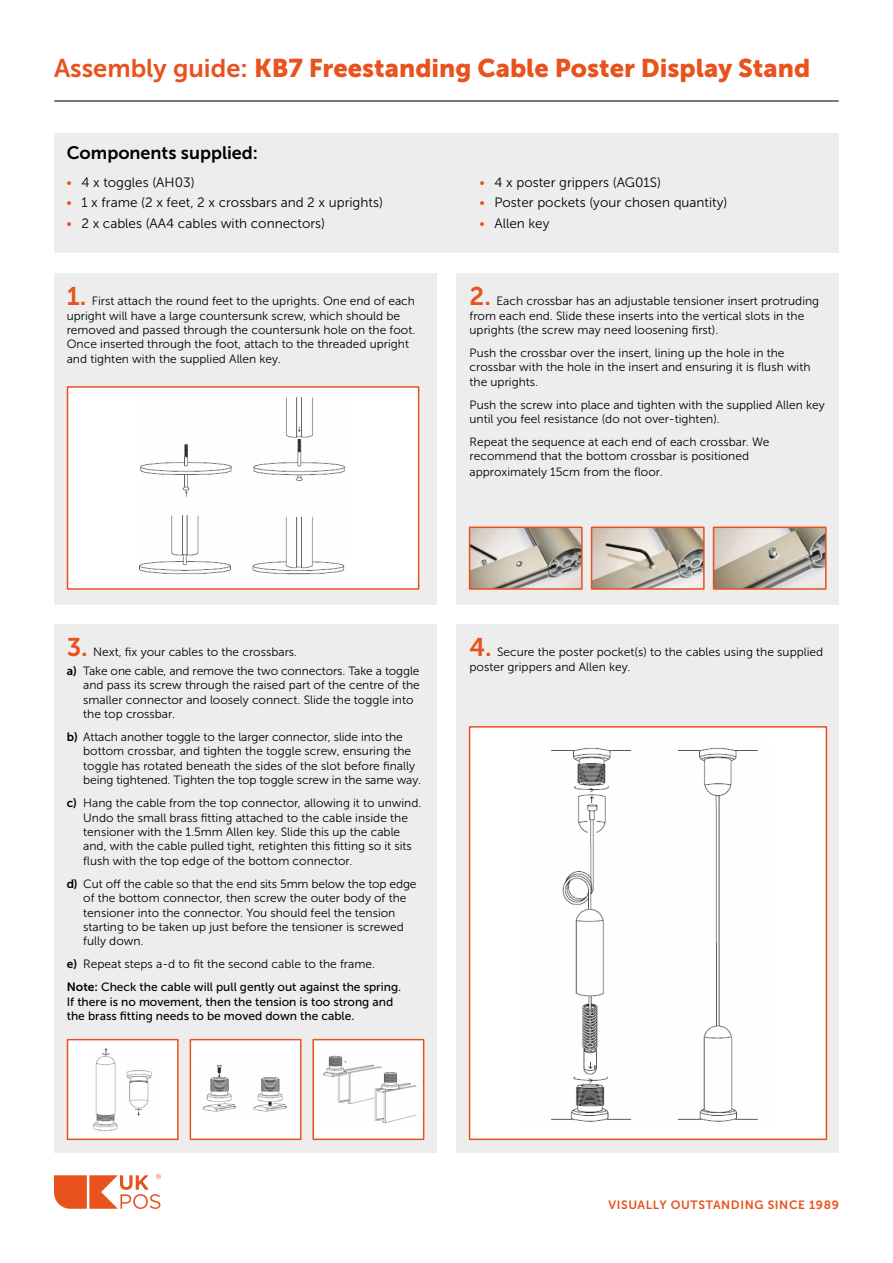
<style>
.page{position:relative;width:893px;height:1263px;background:#fff}
.page>*{position:absolute;margin:0;border:0;box-sizing:border-box;transform-origin:0 0}
.t1{font:25.5px "Museo Sans 900";color:#e9511d}
.t2{font:18px "Museo Sans 700";color:#000}
.t3{font:13.5px "Museo Sans 300";color:#000}
.t4{font:12px/14.4px "Museo Sans 300";color:#000}
.t5{font:12px/14.4px "Museo Sans 500";color:#000}
.t6{font:12px "Museo Sans 700";letter-spacing:.05em;color:#e9511d}
.s1{font-family:"Museo Sans 700"}
.s2{color:#e9511d}
.s3{font-family:"Museo Sans 700";font-size:25.5px;color:#e9511d}
</style>
<div class="page">
<svg style="left:54px;top:1174px;width:107px;height:35px"></svg>
<hr style="left:55px;top:100px;width:783px;height:2px;background:#4d4d4e">
<div style="left:54px;top:133px;width:785px;height:119px;background:#ededed"></div>
<div style="left:54px;top:273px;width:382px;height:332px;background:#ededed"></div>
<div style="left:457px;top:273px;width:382px;height:332px;background:#ededed"></div>
<div style="left:54px;top:624px;width:382px;height:528px;background:#ededed"></div>
<div style="left:457px;top:624px;width:382px;height:528px;background:#ededed"></div>
<div style="left:67px;top:386px;width:352px;height:204px;background:#fff;border:2px solid #e9511d"></div>
<img style="left:139px;top:397px;width:206px;height:178px">
<img style="left:472px;top:530px;width:108px;height:57px">
<div style="left:469px;top:527px;width:114px;height:63px;border:2px solid #e9511d"></div>
<img style="left:716px;top:530px;width:108px;height:57px">
<div style="left:713px;top:527px;width:114px;height:63px;border:2px solid #e9511d"></div>
<img style="left:594px;top:530px;width:108px;height:57px">
<div style="left:591px;top:527px;width:114px;height:63px;border:2px solid #e9511d"></div>
<div style="left:67px;top:1039px;width:112px;height:101px;background:#fff;border:2px solid #e9511d"></div>
<div style="left:190px;top:1039px;width:111px;height:101px;background:#fff;border:2px solid #e9511d"></div>
<div style="left:312px;top:1039px;width:112px;height:101px;background:#fff;border:2px solid #e9511d"></div>
<img style="left:202px;top:1064px;width:86px;height:48px">
<img style="left:323px;top:1055px;width:94px;height:69px">
<img style="left:93px;top:1048px;width:59px;height:83px">
<div style="left:469px;top:726px;width:358px;height:414px;background:#fff;border:2px solid #e9511d"></div>
<img style="left:551px;top:747px;width:207px;height:375px">
<h1 class="t1" style="left:54px;top:54px;width:758px"><span class="s1">Assembly guide:</span> KB7 Freestanding Cable Poster Display Stand</h1>
<h2 class="t2" style="left:67px;top:143px;width:193px">Components supplied:</h2>
<p class="t3" style="left:66px;top:175px;width:130px"><span class="s2">•</span> 4 x toggles (AH03)</p>
<p class="t3" style="left:66px;top:195px;width:318px"><span class="s2">•</span> 1 x frame (2 x feet, 2 x crossbars and 2 x uprights)</p>
<p class="t3" style="left:66px;top:216px;width:260px"><span class="s2">•</span> 2 x cables (AA4 cables with connectors)</p>
<p class="t3" style="left:479px;top:175px;width:183px"><span class="s2">•</span> 4 x poster grippers (AG01S)</p>
<p class="t3" style="left:479px;top:195px;width:249px"><span class="s2">•</span> Poster pockets (your chosen quantity)</p>
<p class="t3" style="left:479px;top:216px;width:71px"><span class="s2">•</span> Allen key</p>
<p class="t4" style="left:67px;top:294px;width:350px"><span class="s3">1.</span> First attach the round feet to the uprights. One end of each upright will have a large countersunk screw, which should be removed and passed through the countersunk hole on the foot.<br>Once inserted through the foot, attach to the threaded upright and tighten with the supplied Allen key.</p>
<p class="t4" style="left:470px;top:294px;width:351px"><span class="s3">2.</span> Each crossbar has an adjustable tensioner insert protruding from each end. Slide these inserts into the vertical slots in the uprights (the screw may need loosening first).</p>
<p class="t4" style="left:470px;top:346px;width:342px">Push the crossbar over the insert, lining up the hole in the crossbar with the hole in the insert and ensuring it is flush with the uprights.</p>
<p class="t4" style="left:470px;top:397px;width:357px">Push the screw into place and tighten with the supplied Allen key until you feel resistance (do not over-tighten).</p>
<p class="t4" style="left:470px;top:435px;width:301px">Repeat the sequence at each end of each crossbar. We recommend that the bottom crossbar is positioned</p>
<p class="t4" style="left:470px;top:465px;width:195px">approximately 15cm from the floor.</p>
<p class="t4" style="left:67px;top:643px;width:354px;line-height:18.6px"><span class="s3">3.</span> Next, fix your cables to the crossbars.<br><span class="s1">a)</span> Take one cable, and remove the two connectors. Take a toggle</p>
<p class="t4" style="left:83px;top:678px;width:338px">and pass its screw through the raised part of the centre of the smaller connector and loosely connect. Slide the toggle into the top crossbar.</p>
<p class="t4" style="left:83px;top:730px;width:339px;text-indent:-16px"><span class="s1">b)</span> Attach another toggle to the larger connector, slide into the bottom crossbar, and tighten the toggle screw, ensuring the toggle has rotated beneath the sides of the slot before finally being tightened. Tighten the top toggle screw in the same way.</p>
<p class="t4" style="left:83px;top:796px;width:340px;text-indent:-16px"><span class="s1">c)</span> Hang the cable from the top connector, allowing it to unwind.<br>Undo the small brass fitting attached to the cable inside the tensioner with the 1.5mm Allen key. Slide this up the cable and, with the cable pulled tight, retighten this fitting so it sits flush with the top edge of the bottom connector.</p>
<p class="t4" style="left:83px;top:876px;width:335px;text-indent:-16px"><span class="s1">d)</span> Cut off the cable so that the end sits 5mm below the top edge of the bottom connector, then screw the outer body of the tensioner into the connector. You should feel the tension starting to be taken up just before the tensioner is screwed fully down.</p>
<p class="t4" style="left:67px;top:957px;width:310px"><span class="s1">e)</span> Repeat steps a-d to fit the second cable to the frame.</p>
<p class="t5" style="left:67px;top:980px;width:336px"><span class="s1">Note:</span> Check the cable will pull gently out against the spring.<br>If there is no movement, then the tension is too strong and the brass fitting needs to be moved down the cable.</p>
<p class="t4" style="left:470px;top:645px;width:355px"><span class="s3">4.</span> Secure the poster pocket(s) to the cables using the supplied poster grippers and Allen key.</p>
<p class="t6" style="left:608px;top:1198px;width:232px">VISUALLY OUTSTANDING SINCE 1989</p>
</div>
